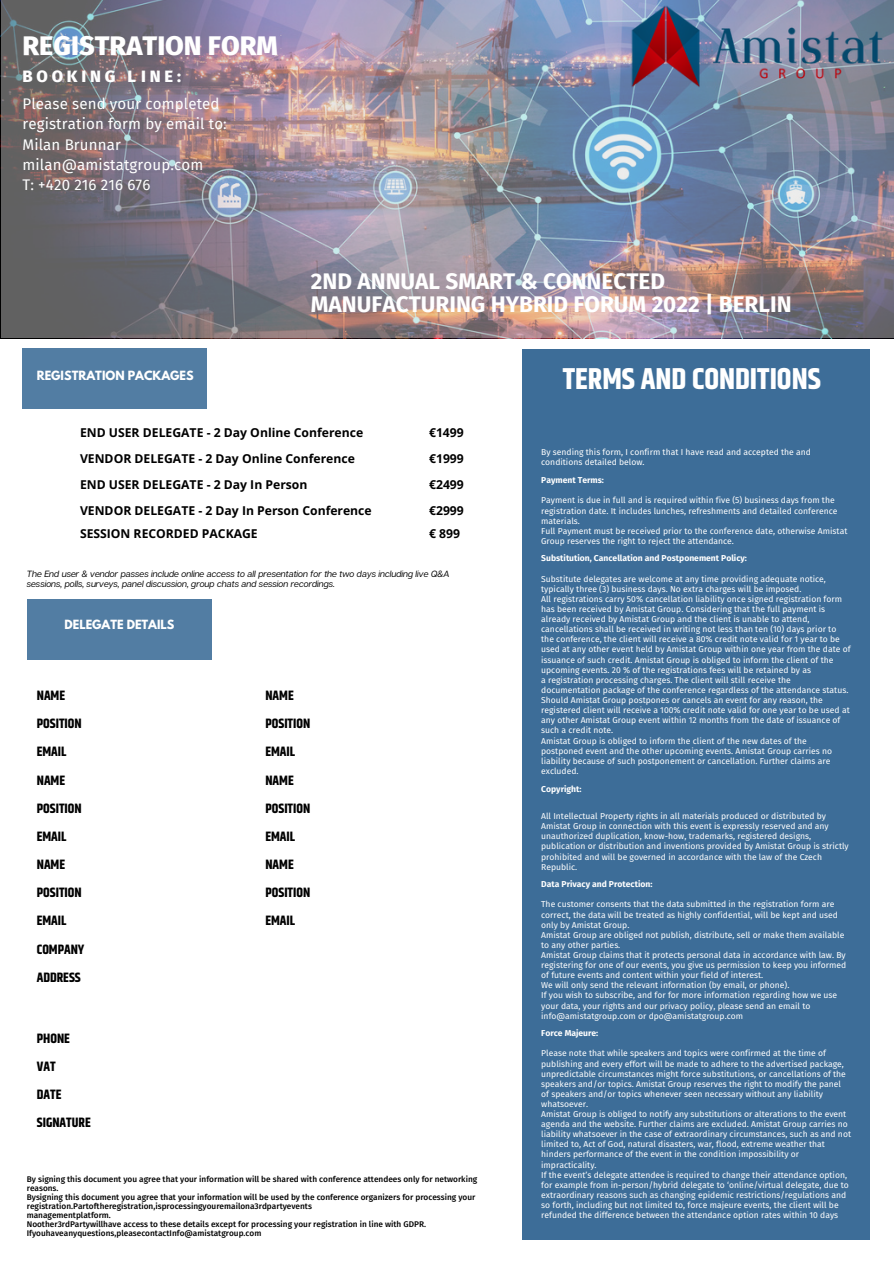
<style>
.page{position:relative;width:894px;height:1264px;background:#fff}
.page>*{position:absolute;margin:0;border:0;box-sizing:border-box;transform-origin:0 0}
.t1{font:700 30.15px "Khand";color:#fff}
.t2{font:800 27.15px "Fira Sans";color:#fff}
.t3{font:700 22.5px/22.5px "Fira Sans";color:#fff}
.t4{font:800 16.5px "Fira Sans";color:#fff}
.t5{font:15px/20.2px "Fira Sans";letter-spacing:.01em;color:#fff}
.t6{font:700 13.5px/28.2px "Khand";color:#000}
.t7{font:700 12.15px/26px "Open Sans";color:#000}
.t8{font:700 11.25px "League Spartan";color:#fff}
.t9{font:italic 9px/10.1px "Articulat CF";color:#000}
.t10{font:8.55px/10.1px "Fira Sans";color:#fff}
.t11{font:700 8.55px "Fira Sans";color:#fff}
.t12{font:500 8.25px/9px "Fira Sans";color:#000}
</style>
<div class="page">
<img style="left:1px;top:0;width:892px;height:338px">
<img style="left:627px;top:4px;width:257px;height:85px">
<div style="left:522px;top:349px;width:347px;height:890px;background:#3d6d98"></div>
<div style="left:23px;top:348px;width:184px;height:60px;background:#527da3"></div>
<div style="left:27px;top:600px;width:184px;height:60px;background:#527da3"></div>
<h2 class="t2" style="left:23px;top:30px;width:257px">REGISTRATION FORM</h2>
<h3 class="t4" style="left:23px;top:66px;width:160px">B O O K I N G L I N E :</h3>
<h3 class="t5" style="left:23px;top:94px;width:206px">Please send your completed registration form by email to:<br>Milan Brunnar milan@amistatgroup.com<br>T: +420 216 216 676</h3>
<h3 class="t8" style="left:37px;top:369px;width:158px">REGISTRATION PACKAGES</h3>
<h3 class="t3" style="left:311px;top:269px;width:482px">2ND ANNUAL SMART &amp; CONNECTED<br>MANUFACTURING HYBRID FORUM 2022 | BERLIN</h3>
<h1 class="t1" style="left:562px;top:357px;width:259px">TERMS AND CONDITIONS</h1>
<h3 class="t7" style="left:80px;top:419px;width:293px">END USER DELEGATE - 2 Day Online Conference VENDOR DELEGATE - 2 Day Online Conference END USER DELEGATE - 2 Day In Person<br>VENDOR DELEGATE - 2 Day In Person Conference</h3>
<h3 class="t7" style="left:429px;top:419px;width:36px;text-align:justify">€1499 €1999 €2499 €2999</h3>
<h3 class="t7" style="left:80px;top:520px;width:179px">SESSION RECORDED PACKAGE</h3>
<h3 class="t7" style="left:429px;top:520px;width:32px">€ 899</h3>
<p class="t9" style="left:27px;top:568px;width:424px">The End user &amp; vendor passes include online access to all presentation for the two days including live Q&amp;A sessions, polls, surveys, panel discussion, group chats and session recordings.</p>
<h3 class="t8" style="left:64px;top:618px;width:111px">DELEGATE DETAILS</h3>
<h3 class="t6" style="left:37px;top:682px;width:49px">NAME<br>POSITION<br>EMAIL<br>NAME<br>POSITION<br>EMAIL<br>NAME<br>POSITION<br>EMAIL<br>COMPANY<br>ADDRESS</h3>
<h3 class="t6" style="left:265px;top:682px;width:46px">NAME<br>POSITION<br>EMAIL<br>NAME<br>POSITION<br>EMAIL<br>NAME<br>POSITION<br>EMAIL</h3>
<h3 class="t6" style="left:37px;top:1024px;width:55px">PHONE<br>VAT<br>DATE<br>SIGNATURE</h3>
<p class="t12" style="left:27px;top:1174px;width:452px">By signing this document you agree that your information will be shared with conference attendees only for networking</p>
<p class="t12" style="left:27px;top:1183px;width:33px">reasons.</p>
<p class="t12" style="left:27px;top:1192px;width:450px">Bysigning this document you agree that your information will be used by the conference organizers for processing your registration.Partoftheregistration,isprocessingyouremailona3rdpartyevents<br>managementplatform.<br>Noother3rdPartywillhave access to these details except for processing your registration in line with GDPR.<br>Ifyouhaveanyquestions,pleasecontactInfo@amistatgroup.com</p>
<p class="t10" style="left:541px;top:447px;width:271px">By sending this form, I confirm that I have read and accepted the and conditions detailed below.</p>
<p class="t11" style="left:541px;top:473px;width:64px">Payment Terms:</p>
<p class="t10" style="left:541px;top:495px;width:307px">Payment is due in full and is required within five (5) business days from the registration date. It includes lunches, refreshments and detailed conference materials.<br>Full Payment must be received prior to the conference date, otherwise Amistat Group reserves the right to reject the attendance.</p>
<p class="t11" style="left:541px;top:551px;width:207px">Substitution, Cancellation and Postponement Policy:</p>
<p class="t10" style="left:541px;top:573px;width:311px">Substitute delegates are welcome at any time providing adequate notice, typically three (3) business days. No extra charges will be imposed.<br>All registrations carry 50% cancellation liability once signed registration form has been received by Amistat Group. Considering that the full payment is already received by Amistat Group and the client is unable to attend, cancellations shall be received in writing not less than ten (10) days prior to the conference, the client will receive a 80% credit note valid for 1 year to be used at any other event held by Amistat Group within one year from the date of issuance of such credit. Amistat Group is obliged to inform the client of the upcoming events. 20 % of the registrations fees will be retained by as<br>a registration processing charges. The client will still receive the documentation package of the conference regardless of the attendance status.<br>Should Amistat Group postpones or cancels an event for any reason, the registered client will receive a 100% credit note valid for one year to be used at any other Amistat Group event within 12 months from the date of issuance of such a credit note.<br>Amistat Group is obliged to inform the client of the new dates of the postponed event and the other upcoming events. Amistat Group carries no liability because of such postponement or cancellation. Further claims are excluded.</p>
<p class="t11" style="left:541px;top:781px;width:42px">Copyright:</p>
<p class="t10" style="left:541px;top:811px;width:309px">All Intellectual Property rights in all materials produced or distributed by Amistat Group in connection with this event is expressly reserved and any unauthorized duplication, know-how, trademarks, registered designs, publication or distribution and inventions provided by Amistat Group is strictly prohibited and will be governed in accordance with the law of the Czech Republic.</p>
<p class="t11" style="left:541px;top:877px;width:113px">Data Privacy and Protection:</p>
<p class="t10" style="left:541px;top:899px;width:306px">The customer consents that the data submitted in the registration form are correct, the data will be treated as highly confidential, will be kept and used only by Amistat Group.<br>Amistat Group are obliged not publish, distribute, sell or make them available to any other parties.<br>Amistat Group claims that it protects personal data in accordance with law. By registering for one of our events, you give us permission to keep you informed of future events and content within your field of interest.<br>We will only send the relevant information (by email, or phone).<br>If you wish to subscribe, and for for more information regarding how we use your data, your rights and our privacy policy, please send an email to info@amistatgroup.com or dpo@amistatgroup.com</p>
<p class="t11" style="left:541px;top:1026px;width:59px">Force Majeure:</p>
<p class="t10" style="left:541px;top:1048px;width:311px">Please note that while speakers and topics were confirmed at the time of publishing and every effort will be made to adhere to the advertised package, unpredictable circumstances might force substitutions, or cancellations of the speakers and/or topics. Amistat Group reserves the right to modify the panel of speakers and/or topics whenever seen necessary without any liability whatsoever.<br>Amistat Group is obliged to notify any substitutions or alterations to the event agenda and the website. Further claims are excluded. Amistat Group carries no liability whatsoever in the case of extraordinary circumstances, such as and not limited to, Act of God, natural disasters, war, flood, extreme weather that hinders performance of the event in the condition impossibility or impracticality.<br>If the event’s delegate attendee is required to change their attendance option, for example from in-person/hybrid delegate to ‘online/virtual delegate, due to extraordinary reasons such as changing epidemic restrictions/regulations and so forth, including but not limited to, force majeure events, the client will be refunded the difference between the attendance option rates within 10 days</p>
</div>
